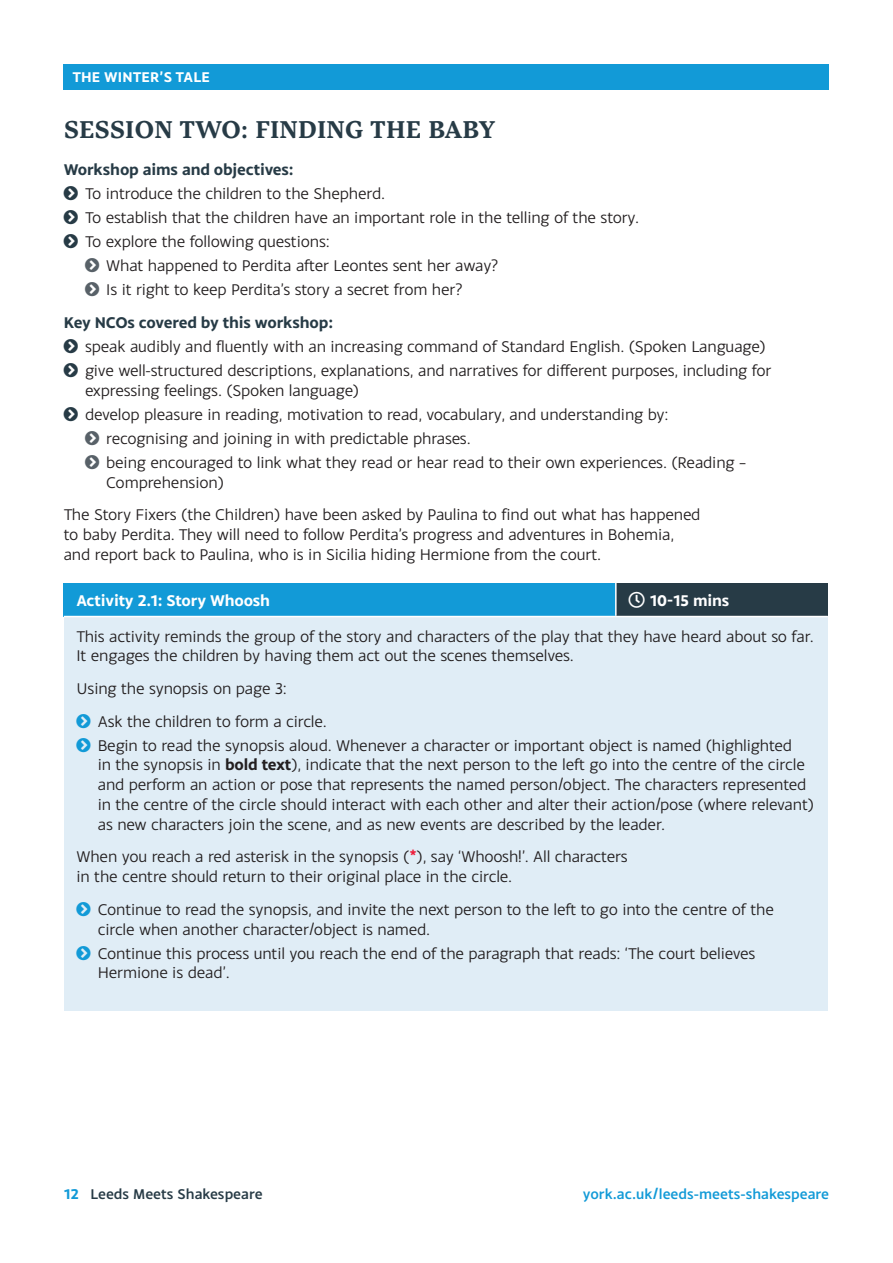
<style>
.page{position:relative;width:893px;height:1263px;background:#fff}
.page>*{position:absolute;margin:0;border:0;box-sizing:border-box;transform-origin:0 0}
.t1{font:700 25.5px "Inka A Text";letter-spacing:.01em;color:#273b46}
.t2{font:16.5px/19.8px "Monsal Gothic";letter-spacing:-.01em;color:#231f20}
.t3{font:700 16.5px "Monsal Gothic";letter-spacing:-.01em;color:#273b46}
.t4{font:700 16.5px "Monsal Gothic";letter-spacing:-.01em;color:#fff}
.t5{font:500 15px "Monsal Gothic";color:#129ad7}
.t6{font:500 15px "Monsal Gothic";color:#273b46}
.t7{font:700 15px "Monsal Gothic";letter-spacing:.01em;color:#fff}
.s1{font-weight:700}
.s2{font-weight:700;color:#ed1a38}
.s3{font-weight:700;color:#129ad7}
</style>
<div class="page">
<div style="left:64px;top:64px;width:765px;height:25px;background:#129ad7"></div>
<div style="left:64px;top:583px;width:552px;height:33px;background:#129ad7"></div>
<div style="left:616px;top:583px;width:212px;height:33px;background:#273b46"></div>
<div style="left:64px;top:616px;width:764px;height:395px;background:#e0edf6"></div>
<hr style="left:615px;top:583px;width:2px;height:33px;background:#fff">
<hr style="left:64px;top:616px;width:552px;height:1px;background:#fff">
<hr style="left:616px;top:616px;width:212px;height:1px;background:#fff">
<p class="t7" style="left:72px;top:67px;width:139px">THE WINTER’S TALE</p>
<h1 class="t1" style="left:64px;top:115px;width:432px">SESSION TWO: FINDING THE BABY</h1>
<p class="t3" style="left:64px;top:159px;width:231px">Workshop aims and objectives:</p>
<p class="t2" style="left:85px;top:183px;width:302px">To introduce the children to the Shepherd.</p>
<p class="t2" style="left:85px;top:207px;width:556px">To establish that the children have an important role in the telling of the story.</p>
<p class="t2" style="left:85px;top:231px;width:246px">To explore the following questions:</p>
<p class="t2" style="left:106px;top:255px;width:394px">What happened to Perdita after Leontes sent her away?</p>
<p class="t2" style="left:106px;top:279px;width:358px">Is it right to keep Perdita’s story a secret from her?</p>
<p class="t3" style="left:64px;top:312px;width:271px">Key NCOs covered by this workshop:</p>
<p class="t2" style="left:85px;top:334px;width:688px;line-height:24px">speak audibly and fluently with an increasing command of Standard English. (Spoken Language) give well-structured descriptions, explanations, and narratives for different purposes, including for</p>
<p class="t2" style="left:85px;top:380px;width:276px">expressing feelings. (Spoken language)</p>
<p class="t2" style="left:85px;top:404px;width:585px">develop pleasure in reading, motivation to read, vocabulary, and understanding by:</p>
<p class="t2" style="left:106px;top:428px;width:366px">recognising and joining in with predictable phrases.</p>
<p class="t2" style="left:106px;top:452px;width:641px">being encouraged to link what they read or hear read to their own experiences. (Reading –</p>
<p class="t2" style="left:64px;top:465px;width:638px;line-height:32.5px;text-indent:43px">Comprehension)<br>The Story Fixers (the Children) have been asked by Paulina to find out what has happened</p>
<p class="t2" style="left:64px;top:524px;width:612px">to baby Perdita. They will need to follow Perdita’s progress and adventures in Bohemia, and report back to Paulina, who is in Sicilia hiding Hermione from the court.</p>
<p class="t4" style="left:77px;top:590px;width:195px">Activity 2.1: Story Whoosh</p>
<p class="t4" style="left:650px;top:590px;width:81px">10-15 mins</p>
<p class="t2" style="left:77px;top:626px;width:739px">This activity reminds the group of the story and characters of the play that they have heard about so far.<br>It engages the children by having them act out the scenes themselves.</p>
<p class="t2" style="left:98px;top:672px;width:231px;line-height:32.5px;text-indent:-21px">Using the synopsis on page 3:<br>Ask the children to form a circle.</p>
<p class="t2" style="left:98px;top:735px;width:718px">Begin to read the synopsis aloud. Whenever a character or important object is named (highlighted<br>in the synopsis in <span class="s1">bold text</span>), indicate that the next person to the left go into the centre of the circle and perform an action or pose that represents the named person/object. The characters represented in the centre of the circle should interact with each other and alter their action/pose (where relevant) as new characters join the scene, and as new events are described by the leader.</p>
<p class="t2" style="left:77px;top:846px;width:553px">When you reach a red asterisk in the synopsis (<span class="s2">*</span>), say ‘Whoosh!’. All characters in the centre should return to their original place in the circle.</p>
<p class="t2" style="left:98px;top:899px;width:678px">Continue to read the synopsis, and invite the next person to the left to go into the centre of the circle when another character/object is named.</p>
<p class="t2" style="left:98px;top:943px;width:659px">Continue this process until you reach the end of the paragraph that reads: ‘The court believes<br>Hermione is dead’.</p>
<p class="t6" style="left:64px;top:1185px;width:200px"><span class="s3">12</span> Leeds Meets Shakespeare</p>
<p class="t5" style="left:583px;top:1185px;width:248px">york.ac.uk/leeds-meets-shakespeare</p>
</div>
